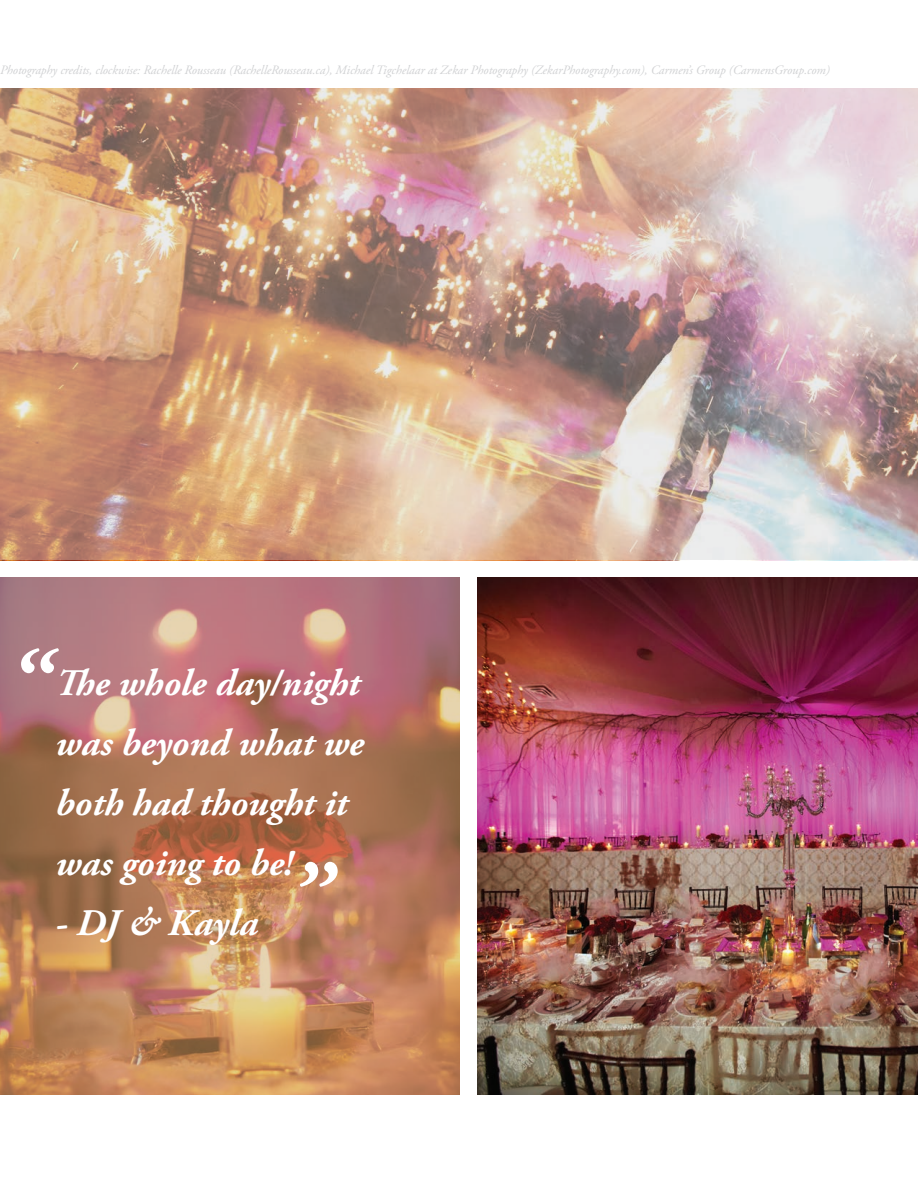
<style>
.page{position:relative;width:918px;height:1188px;background:#fff}
.page>*{position:absolute;margin:0;border:0;box-sizing:border-box;transform-origin:0 0}
.t1{font:italic 700 90px "Adobe Garamond Pro";color:#fff}
.t2{font:italic 700 37.5px/60px "Adobe Garamond Pro";color:#fff}
.t3{font:italic 12.75px "Adobe Garamond Pro";letter-spacing:-.005em;color:#d1d2d4}
</style>
<div class="page">
<svg style="left:0;top:577px;width:460px;height:517px;background:#b77b62"></svg>
<img style="left:478px;top:578px;width:440px;height:517px">
<img style="left:0;top:88px;width:918px;height:472px">
<p class="t3" style="left:0;top:63px;width:831px">Photography credits, clockwise: Rachelle Rousseau (RachelleRousseau.ca), Michael Tigchelaar at Zekar Photography (ZekarPhotography.com), Carmen’s Group (CarmensGroup.com)</p>
<h1 class="t1" style="left:6px;top:631px;width:45px">“</h1>
<h2 class="t2" style="left:55px;top:654px;width:310px">The whole day/night was beyond what we both had thought it was going to be!</h2>
<h2 class="t2" style="left:55px;top:894px;width:204px">- DJ &amp; Kayla</h2>
<h1 class="t1" style="left:287px;top:844px;width:45px">”</h1>
</div>
